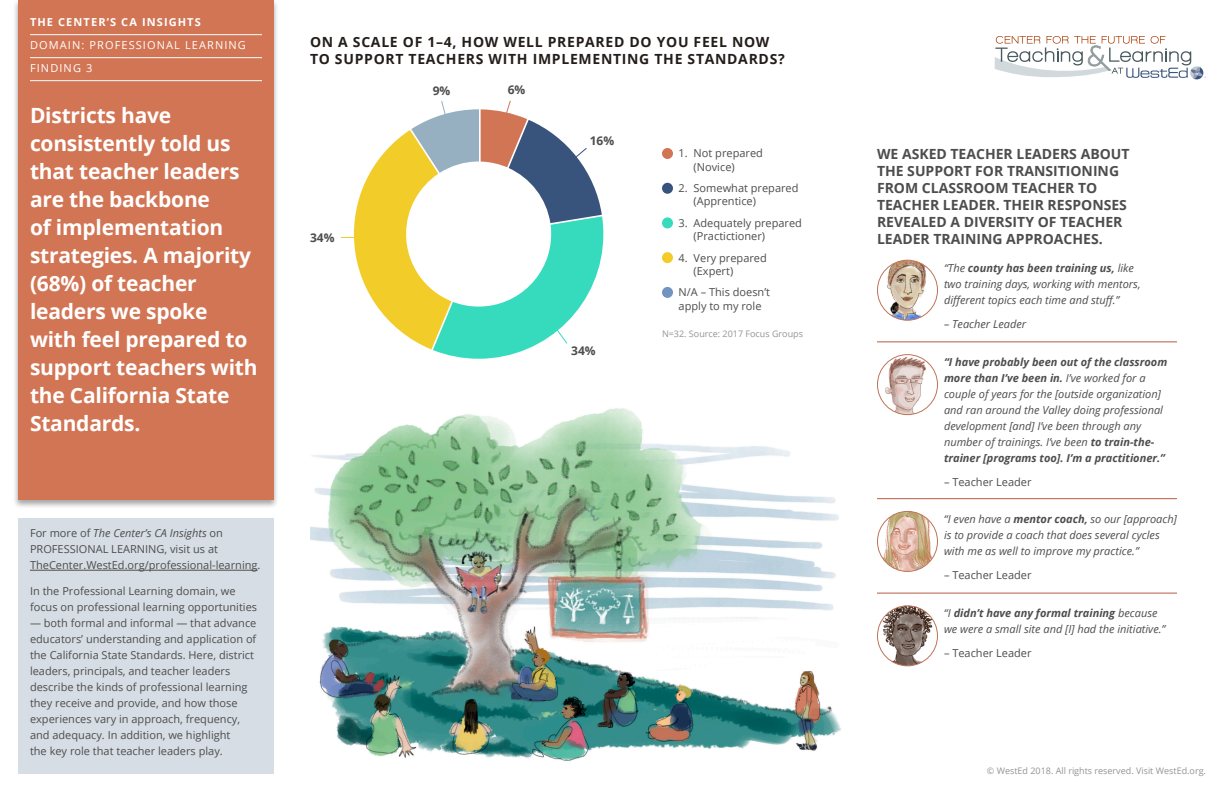
<style>
.page{position:relative;width:1224px;height:792px;background:#fff}
.page>*{position:absolute;margin:0;border:0;box-sizing:border-box;transform-origin:0 0}
.head{font:700 21px/28px "Open Sans";letter-spacing:-.01em;color:#fff}
.t1{font:700 14px/17px "Open Sans";color:#4d4d4d}
.meta{font:700 14px/17px "Open Sans";letter-spacing:.05em;color:#241e1b}
.t2{font:700 12px "Open Sans";color:#4d4d4d}
.t3{font:11px/16px "Open Sans";color:#4d4d4d}
.t4{font:italic 11px/16px "Open Sans";color:#4d4d4d}
.meta-2{font:11px "Open Sans";letter-spacing:.1em;color:#fff}
.meta-3{font:700 11px "Open Sans";letter-spacing:.1em;color:#fff}
.t5{font:9px "Open Sans";color:#949494}
.s1{font-style:italic}
.s2{font-weight:700}
</style>
<div class="page">
<img style="left:310px;top:390px;width:572px;height:371px">
<img style="left:878px;top:260px;width:59px;height:59px">
<div style="left:877px;top:260px;width:61px;height:61px;border:1px solid #be7457;border-radius:50%"></div>
<img style="left:878px;top:511px;width:60px;height:60px;border-radius:30px">
<div style="left:877px;top:511px;width:61px;height:61px;border:1px solid #be7457;border-radius:50%"></div>
<img style="left:878px;top:355px;width:58px;height:60px">
<div style="left:877px;top:354px;width:61px;height:61px;border:1px solid #be7457;border-radius:50%"></div>
<img style="left:878px;top:606px;width:59px;height:60px">
<div style="left:877px;top:605px;width:61px;height:61px;border:1px solid #be7457;border-radius:50%"></div>
<hr style="left:877px;top:342px;width:300px;height:1px;background:#b55c45">
<hr style="left:877px;top:498px;width:300px;height:1px;background:#b55c45">
<hr style="left:877px;top:593px;width:300px;height:1px;background:#b55c45">
<svg style="left:995px;top:36px;width:211px;height:43px"></svg>
<div style="left:13px;top:0;width:266px;height:509px;background:#000;opacity:.35"></div>
<div style="left:18px;top:0;width:256px;height:500px;background:#d27554"></div>
<hr style="left:30px;top:34px;width:232px;height:1px;background:#fff">
<hr style="left:30px;top:57px;width:232px;height:1px;background:#fff">
<hr style="left:30px;top:80px;width:232px;height:1px;background:#fff">
<div style="left:18px;top:518px;width:256px;height:256px;background:#d7dde5"></div>
<hr style="left:30px;top:570px;width:228px;height:1px;background:#4d4d4d">
<svg style="left:341px;top:101px;width:262px;height:258px"></svg>
<div style="left:662px;top:148px;width:11px;height:11px;background:#d27554;border-radius:50%"></div>
<div style="left:662px;top:183px;width:11px;height:11px;background:#37557c;border-radius:50%"></div>
<div style="left:662px;top:217px;width:11px;height:11px;background:#36dbbc;border-radius:50%"></div>
<div style="left:662px;top:252px;width:11px;height:11px;background:#f3cc29;border-radius:50%"></div>
<div style="left:662px;top:287px;width:11px;height:11px;background:#7194c1;border-radius:50%"></div>
<p class="meta-3" style="left:30px;top:15px;width:172px">THE CENTER’S CA INSIGHTS</p>
<p class="meta-2" style="left:30px;top:38px;width:218px">DOMAIN: PROFESSIONAL LEARNING</p>
<p class="meta-2" style="left:30px;top:61px;width:64px">FINDING 3</p>
<p class="head" style="left:30px;top:101px;width:229px">Districts have consistently told us that teacher leaders are the backbone<br>of implementation strategies. A majority (68%) of teacher leaders we spoke with feel prepared to support teachers with the California State<br>Standards.</p>
<p class="t3" style="left:30px;top:525px;width:232px">For more of <span class="s1">The Center’s CA Insights</span> on<br>PROFESSIONAL LEARNING, visit us at<br>TheCenter.WestEd.org/professional-learning.</p>
<p class="t3" style="left:30px;top:583px;width:229px">In the Professional Learning domain, we focus on professional learning opportunities</p>
<p class="t3" style="left:30px;top:615px;width:228px">— both formal and informal — that advance educators’ understanding and application of the California State Standards. Here, district leaders, principals, and teacher leaders describe the kinds of professional learning they receive and provide, and how those experiences vary in approach, frequency, and adequacy. In addition, we highlight<br>the key role that teacher leaders play.</p>
<p class="meta" style="left:310px;top:33px;width:476px">ON A SCALE OF 1–4, HOW WELL PREPARED DO YOU FEEL NOW<br>TO SUPPORT TEACHERS WITH IMPLEMENTING THE STANDARDS?</p>
<p class="t2" style="left:310px;top:229px;width:26px">34%</p>
<p class="t2" style="left:433px;top:82px;width:19px">9%</p>
<p class="t2" style="left:508px;top:81px;width:19px">6%</p>
<p class="t2" style="left:590px;top:132px;width:26px">16%</p>
<p class="t2" style="left:571px;top:342px;width:26px">34%</p>
<p class="t3" style="left:694px;top:147px;width:71px;line-height:13.2px;text-indent:-15px">1. Not prepared (Novice)</p>
<p class="t3" style="left:694px;top:181px;width:106px;line-height:13.2px;text-indent:-15px">2. Somewhat prepared (Apprentice)</p>
<p class="t3" style="left:694px;top:216px;width:110px;line-height:13.2px;text-indent:-15px">3. Adequately prepared (Practictioner)</p>
<p class="t3" style="left:694px;top:251px;width:75px;line-height:13.2px;text-indent:-15px">4. Very prepared (Expert)</p>
<p class="t3" style="left:679px;top:285px;width:93px;line-height:13.2px">N/A – This doesn’t apply to my role</p>
<p class="t5" style="left:662px;top:327px;width:143px">N=32. Source: 2017 Focus Groups</p>
<p class="t1" style="left:877px;top:145px;width:254px">WE ASKED TEACHER LEADERS ABOUT<br>THE SUPPORT FOR TRANSITIONING<br>FROM CLASSROOM TEACHER TO<br>TEACHER LEADER. THEIR RESPONSES<br>REVEALED A DIVERSITY OF TEACHER<br>LEADER TRAINING APPROACHES.</p>
<p class="t4" style="left:944px;top:259px;width:198px">“The <span class="s2">county has been training us,</span> like two training days, working with mentors, different topics each time and stuff.”</p>
<p class="t4" style="left:944px;top:315px;width:84px">– Teacher Leader</p>
<p class="t4" style="left:944px;top:354px;width:225px"><span class="s2">“I have probably been out of the classroom more than I’ve been in.</span> I’ve worked for a couple of years for the [outside organization] and ran around the Valley doing professional development [and] I’ve been through any number of trainings. I’ve been <span class="s2">to train-the&shy;trainer [programs too]. I’m a practitioner.”</span></p>
<p class="t3" style="left:944px;top:474px;width:89px">– Teacher Leader</p>
<p class="t4" style="left:944px;top:511px;width:234px">“I even have a <span class="s2">mentor coach,</span> so our [approach] is to provide a coach that does several cycles with me as well to improve my practice.”</p>
<p class="t3" style="left:944px;top:567px;width:89px">– Teacher Leader</p>
<p class="t4" style="left:944px;top:605px;width:223px">“I <span class="s2">didn’t have any formal training</span> because we were a small site and [I] had the initiative.”</p>
<p class="t3" style="left:944px;top:645px;width:89px">– Teacher Leader</p>
<p class="t5" style="left:987px;top:765px;width:221px">© WestEd 2018. All rights reserved. Visit WestEd.org.</p>
</div>
